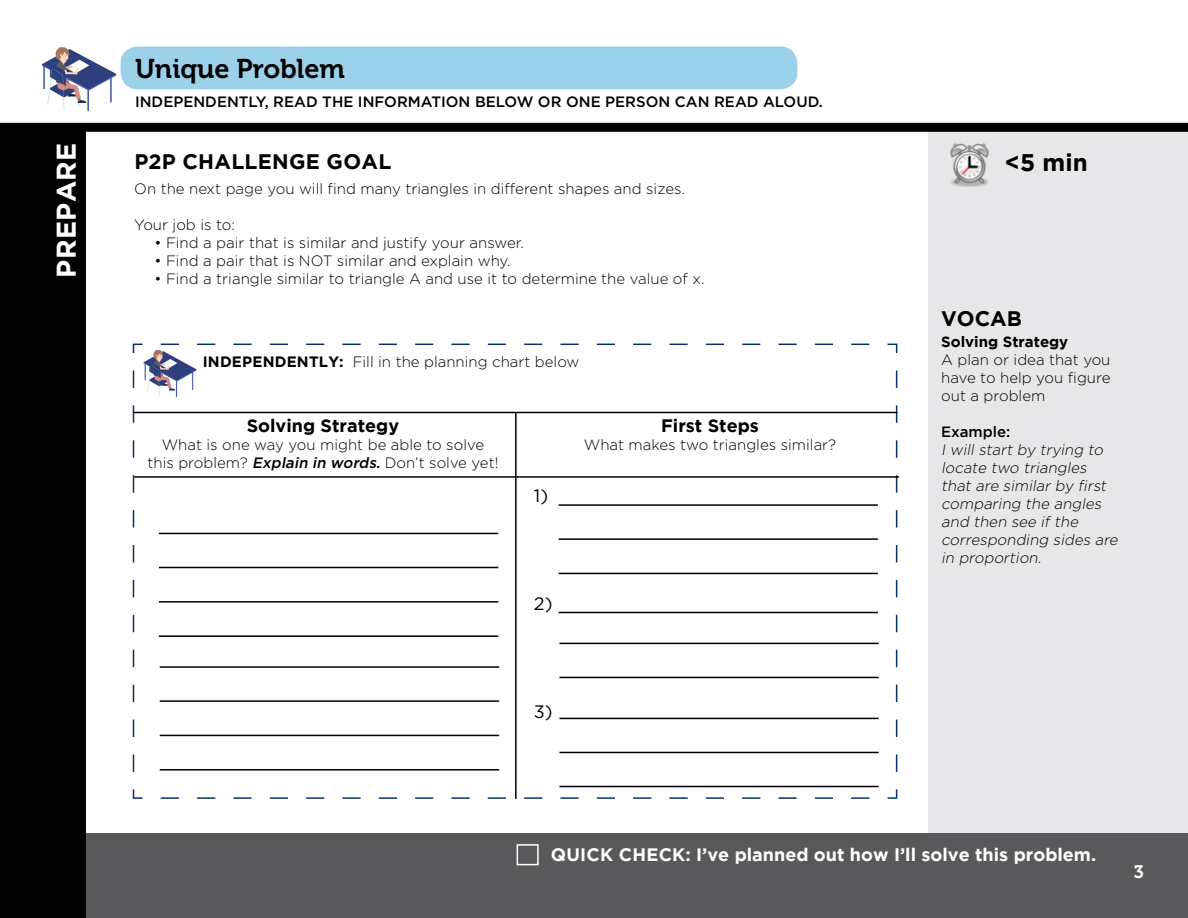
<style>
.page{position:relative;width:1188px;height:918px;background:#fff}
.page>*{position:absolute;margin:0;border:0;box-sizing:border-box;transform-origin:0 0}
.t1{font:27px "Museo 700";color:#000}
.t2{font:700 27px "Gotham";letter-spacing:.015em;color:#fff}
.t3{font:700 24px "Gotham";color:#000}
.t4{font:700 21px "Gotham";letter-spacing:.015em;color:#000}
.t5{font:700 18px "Gotham";color:#fff}
.t6{font:700 18px "Gotham";color:#000}
.t7{font:18px "Gotham";color:#000}
.t8{font:18px "Museo 700";color:#fff}
.t9{font:300 15px/18px "Gotham";color:#000;text-align:justify}
.t10{font:italic 300 15px/18px "Gotham";color:#000}
.t11{font:500 15px "Gotham";color:#000}
.t12{font:700 15px "Gotham";color:#000}
.s1{font-weight:500;font-style:italic}
</style>
<div class="page">
<div style="left:0;top:833px;width:1188px;height:85px;background:#58595b"></div>
<div style="left:929px;top:127px;width:259px;height:706px;background:#e6e7e8"></div>
<div style="left:121px;top:47px;width:676px;height:42px;background:#9bd1e9;border-radius:16px"></div>
<div style="left:121px;top:46px;width:676px;height:43px;border:2px solid #2199ce;border-radius:16px"></div>
<img style="left:41px;top:47px;width:76px;height:64px">
<div style="left:0;top:124px;width:85px;height:794px;background:#000"></div>
<div style="left:0;top:123px;width:1188px;height:9px;background:#000"></div>
<svg style="left:132px;top:343px;width:766px;height:456px"></svg>
<img style="left:950px;top:143px;width:39px;height:44px">
<div style="left:517px;top:844px;width:22px;height:21px;border:2px solid #fff"></div>
<hr style="left:160px;top:666px;width:339px;height:2px;background:#000">
<hr style="left:160px;top:700px;width:339px;height:2px;background:#000">
<hr style="left:160px;top:735px;width:339px;height:1px;background:#000">
<hr style="left:160px;top:769px;width:339px;height:2px;background:#000">
<hr style="left:515px;top:412px;width:2px;height:387px;background:#000">
<hr style="left:134px;top:476px;width:765px;height:2px;background:#000">
<img style="left:143px;top:350px;width:54px;height:46px">
<hr style="left:159px;top:533px;width:339px;height:1px;background:#000">
<hr style="left:159px;top:567px;width:339px;height:1px;background:#000">
<hr style="left:159px;top:601px;width:339px;height:2px;background:#000">
<hr style="left:159px;top:635px;width:339px;height:2px;background:#000">
<hr style="left:133px;top:412px;width:764px;height:1px;background:#000">
<hr style="left:559px;top:643px;width:320px;height:1px;background:#000">
<hr style="left:559px;top:677px;width:320px;height:1px;background:#000">
<hr style="left:559px;top:504px;width:319px;height:2px;background:#000">
<hr style="left:559px;top:538px;width:319px;height:2px;background:#000">
<hr style="left:559px;top:573px;width:319px;height:1px;background:#000">
<hr style="left:559px;top:612px;width:319px;height:1px;background:#000">
<hr style="left:559px;top:718px;width:320px;height:1px;background:#000">
<hr style="left:559px;top:752px;width:320px;height:1px;background:#000">
<hr style="left:559px;top:786px;width:320px;height:1px;background:#000">
<h1 class="t2" style="left:51px;top:278px;width:136px;rotate:-90deg">PREPARE</h1>
<h1 class="t1" style="left:135px;top:54px;width:212px">Unique Problem</h1>
<p class="t11" style="left:135px;top:92px;width:689px">INDEPENDENTLY, READ THE INFORMATION BELOW OR ONE PERSON CAN READ ALOUD.</p>
<h3 class="t4" style="left:134px;top:150px;width:258px">P2P CHALLENGE GOAL</h3>
<p class="t9" style="left:134px;top:179px;width:552px">On the next page you will find many triangles in different shapes and sizes.</p>
<p class="t9" style="left:134px;top:215px;width:102px">Your job is to:</p>
<p class="t9" style="left:154px;top:233px;width:371px">• Find a pair that is similar and justify your answer.</p>
<p class="t9" style="left:154px;top:251px;width:358px">• Find a pair that is NOT similar and explain why.</p>
<p class="t9" style="left:154px;top:269px;width:551px">• Find a triangle similar to triangle A and use it to determine the value of x.</p>
<p class="t12" style="left:203px;top:353px;width:143px">INDEPENDENTLY:</p>
<p class="t9" style="left:353px;top:353px;width:228px">Fill in the planning chart below</p>
<p class="t6" style="left:247px;top:415px;width:154px">Solving Strategy</p>
<p class="t9" style="left:147px;top:436px;width:352px;text-align:center">What is one way you might be able to solve this problem? <span class="s1">Explain in words.</span> Don’t solve yet!</p>
<p class="t7" style="left:534px;top:486px;width:16px">1)</p>
<p class="t6" style="left:661px;top:415px;width:99px">First Steps</p>
<p class="t9" style="left:584px;top:436px;width:254px">What makes two triangles similar?</p>
<p class="t7" style="left:534px;top:594px;width:20px">2)</p>
<p class="t7" style="left:534px;top:702px;width:20px">3)</p>
<h2 class="t3" style="left:1005px;top:149px;width:84px">&lt;5 min</h2>
<h3 class="t4" style="left:941px;top:306px;width:82px">VOCAB</h3>
<p class="t12" style="left:941px;top:333px;width:129px">Solving Strategy</p>
<p class="t9" style="left:941px;top:351px;width:171px">A plan or idea that you have to help you figure out a problem</p>
<p class="t11" style="left:941px;top:422px;width:71px">Example:</p>
<p class="t10" style="left:941px;top:441px;width:181px">I will start by trying to locate two triangles that are similar by first comparing the angles and then see if the corresponding sides are in proportion.</p>
<p class="t5" style="left:551px;top:845px;width:547px">QUICK CHECK: I’ve planned out how I’ll solve this problem.</p>
<p class="t8" style="left:1134px;top:861px;width:12px">3</p>
</div>
